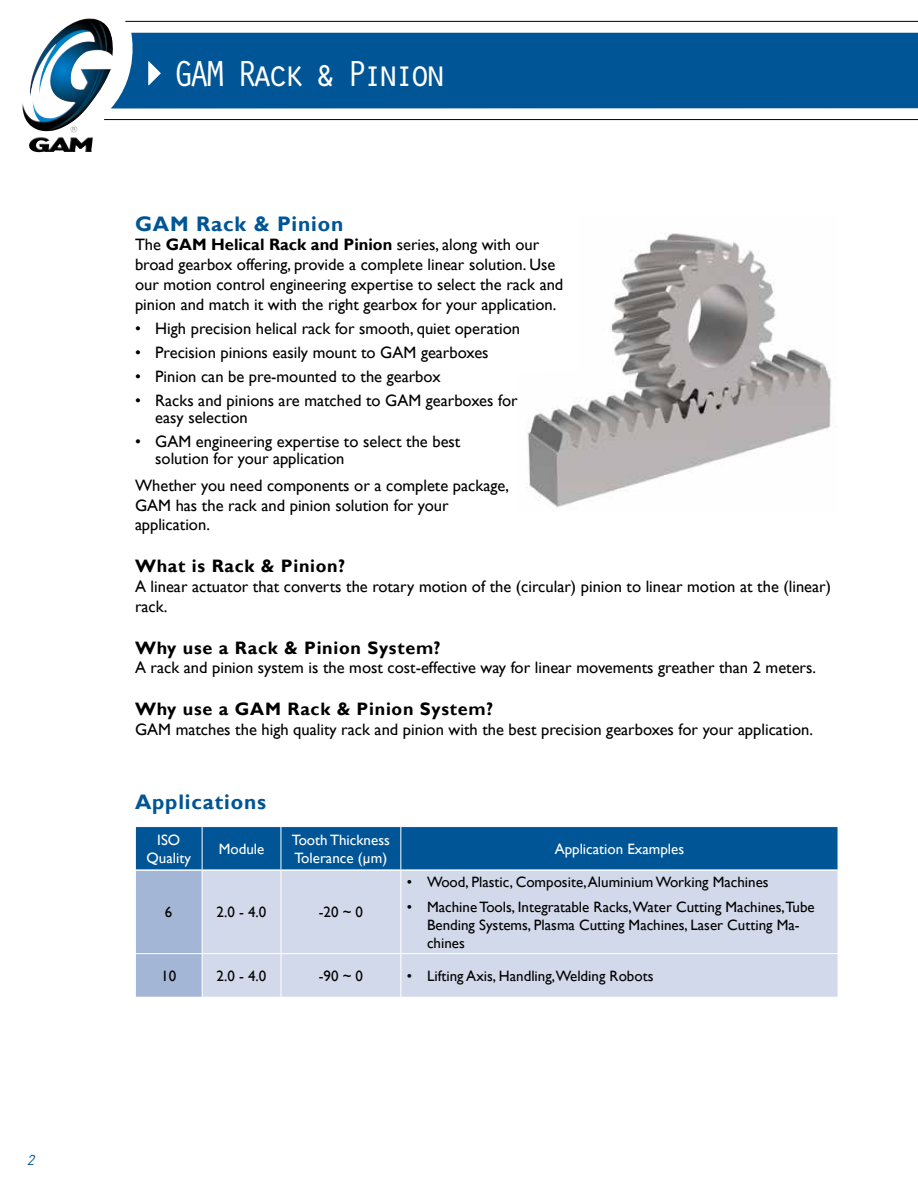
<style>
.page{position:relative;width:918px;height:1188px;background:#fff}
.page>*{position:absolute;margin:0;border:0;box-sizing:border-box;transform-origin:0 0}
.t1{font:37.5px "Orator Std";letter-spacing:-.18em;color:#fff}
.t2{font:700 21px "Gill Sans";letter-spacing:.04em;color:#005596}
.t3{font:700 18px "Gill Sans";letter-spacing:.04em;color:#000}
.t4{font:16.5px/19.8px "Gill Sans";color:#000}
.t5{font:16.5px/17.2px "Gill Sans";color:#000}
.t6{font:15px/18px "Gill Sans";color:#000}
.t7{font:15px/18px "Gill Sans";color:#fff;text-align:center}
.t8{font:italic 15px "Orator Std";color:#005596}
.s1{font-weight:700}
</style>
<div class="page">
<hr style="left:125px;top:21px;width:793px;height:1px;background:#000">
<hr style="left:104px;top:119px;width:814px;height:1px;background:#000">
<div style="left:111px;top:33px;width:807px;height:75px;background:#005596"></div>
<img style="left:42px;top:18px;width:46px;height:35px">
<svg style="left:148px;top:61px;width:13px;height:24px"></svg>
<svg style="left:136px;top:827px;width:702px;height:170px;background:#9ab5d3"></svg>
<hr style="left:136px;top:869px;width:66px;height:2px;background:#fff">
<hr style="left:202px;top:869px;width:79px;height:2px;background:#fff">
<hr style="left:281px;top:869px;width:119px;height:2px;background:#fff">
<hr style="left:401px;top:869px;width:437px;height:2px;background:#fff">
<hr style="left:202px;top:827px;width:1px;height:43px;background:#fff">
<hr style="left:281px;top:827px;width:1px;height:43px;background:#fff">
<hr style="left:400px;top:827px;width:1px;height:43px;background:#fff">
<hr style="left:202px;top:870px;width:1px;height:83px;background:#fff">
<hr style="left:281px;top:870px;width:1px;height:83px;background:#fff">
<hr style="left:400px;top:870px;width:1px;height:83px;background:#fff">
<hr style="left:135px;top:953px;width:67px;height:1px;background:#fff">
<hr style="left:202px;top:953px;width:79px;height:1px;background:#fff">
<hr style="left:202px;top:954px;width:1px;height:43px;background:#fff">
<hr style="left:281px;top:953px;width:120px;height:1px;background:#fff">
<hr style="left:281px;top:954px;width:1px;height:43px;background:#fff">
<hr style="left:401px;top:953px;width:437px;height:1px;background:#fff">
<hr style="left:400px;top:954px;width:1px;height:43px;background:#fff">
<img style="left:527px;top:233px;width:304px;height:275px">
<p class="t8" style="left:26px;top:1149px;width:10px">2</p>
<h1 class="t1" style="left:173px;top:47px;width:276px">GAM Rack &amp; Pinion</h1>
<p class="t2" style="left:135px;top:211px;width:210px">GAM Rack &amp; Pinion</p>
<p class="t4" style="left:135px;top:235px;width:430px">The <span class="s1">GAM Helical Rack and Pinion</span> series, along with our broad gearbox offering, provide a complete linear solution. Use our motion control engineering expertise to select the rack and pinion and match it with the right gearbox for your application.</p>
<p class="t5" style="left:135px;top:319px;width:387px">• High precision helical rack for smooth, quiet operation</p>
<p class="t5" style="left:135px;top:343px;width:355px">• Precision pinions easily mount to GAM gearboxes</p>
<p class="t5" style="left:135px;top:367px;width:307px">• Pinion can be pre-mounted to the gearbox</p>
<p class="t5" style="left:155px;top:391px;width:364px;text-indent:-20px">• Racks and pinions are matched to GAM gearboxes for easy selection</p>
<p class="t5" style="left:155px;top:433px;width:307px;text-indent:-20px">• GAM engineering expertise to select the best solution for your application</p>
<p class="t4" style="left:135px;top:476px;width:376px">Whether you need components or a complete package,<br>GAM has the rack and pinion solution for your application.</p>
<p class="t3" style="left:135px;top:555px;width:212px">What is Rack &amp; Pinion?</p>
<p class="t4" style="left:135px;top:577px;width:698px">A linear actuator that converts the rotary motion of the (circular) pinion to linear motion at the (linear) rack.</p>
<p class="t3" style="left:135px;top:637px;width:307px">Why use a Rack &amp; Pinion System?</p>
<p class="t4" style="left:135px;top:658px;width:683px">A rack and pinion system is the most cost-effective way for linear movements greather than 2 meters.</p>
<p class="t3" style="left:135px;top:698px;width:360px">Why use a GAM Rack &amp; Pinion System?</p>
<p class="t4" style="left:135px;top:720px;width:680px">GAM matches the high quality rack and pinion with the best precision gearboxes for your application.</p>
<p class="t2" style="left:135px;top:789px;width:133px">Applications</p>
<p class="t7" style="left:147px;top:831px;width:46px">ISO<br>Quality</p>
<p class="t7" style="left:219px;top:840px;width:47px">Module</p>
<p class="t7" style="left:292px;top:831px;width:99px;text-align:left">Tooth Thickness<br>Tolerance (μm)</p>
<p class="t7" style="left:555px;top:840px;width:131px">Application Examples</p>
<p class="t6" style="left:165px;top:903px;width:9px">6</p>
<p class="t6" style="left:217px;top:903px;width:51px">2.0 - 4.0</p>
<p class="t6" style="left:319px;top:903px;width:46px">-20 ~ 0</p>
<p class="t6" style="left:407px;top:873px;width:363px">• Wood, Plastic, Composite, Aluminium Working Machines</p>
<p class="t6" style="left:427px;top:898px;width:389px;text-indent:-20px">• Machine Tools, Integratable Racks,Water Cutting Machines,Tube<br>Bending Systems, Plasma Cutting Machines, Laser Cutting Ma&shy;chines</p>
<p class="t6" style="left:161px;top:967px;width:16px">10</p>
<p class="t6" style="left:217px;top:967px;width:51px">2.0 - 4.0</p>
<p class="t6" style="left:319px;top:967px;width:46px">-90 ~ 0</p>
<p class="t6" style="left:407px;top:967px;width:248px">• Lifting Axis, Handling,Welding Robots</p>
</div>
